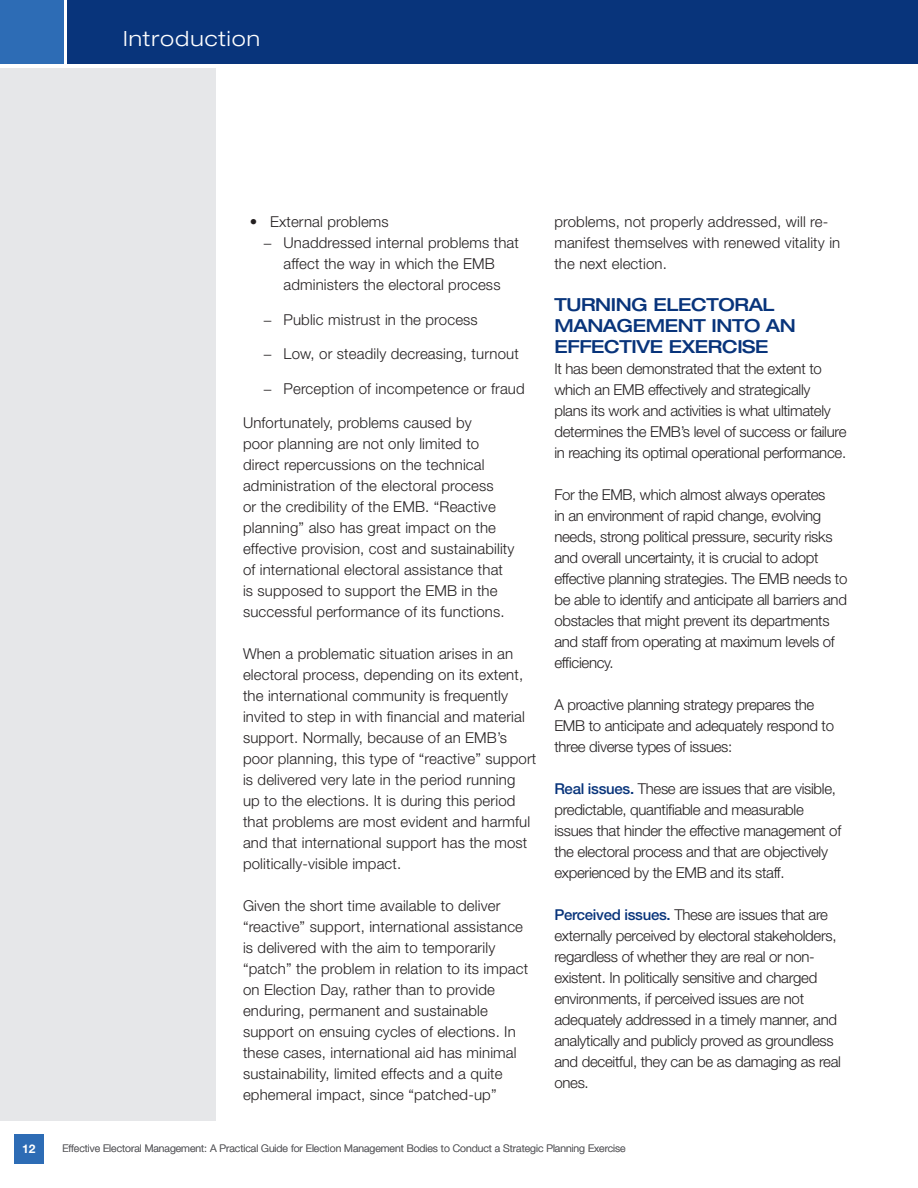
<style>
.page{position:relative;width:918px;height:1188px;background:#fff}
.page>*{position:absolute;margin:0;border:0;box-sizing:border-box;transform-origin:0 0}
.t1{font:300 expanded 21px "Helvetica Neue LT Std";letter-spacing:.05em;color:#fff}
.Header2{font:500 expanded 18px/21px "Helvetica Neue LT Std";letter-spacing:-.02em;color:#08347b}
.Body_Text{font:300 15px/21px "Helvetica Neue LT Std";letter-spacing:.01em;color:#231f20}
.Body_Text-2{font:300 15px/21px "Helvetica Neue LT Std";letter-spacing:-.02em;color:#231f20}
.Bullets_2nd_level{font:300 15px/21px "Helvetica Neue LT Std";letter-spacing:.01em;color:#231f20;text-align:center}
.Bullets{font:300 15px "Helvetica Neue LT Std";letter-spacing:.01em;color:#231f20}
.t2{font:700 12px "Helvetica Neue LT Std";color:#fff}
.t3{font:300 10.5px "Helvetica Neue LT Std";color:#636366}
.s1{font-weight:500;color:#08347b}
</style>
<div class="page">
<div style="left:0;top:68px;width:216px;height:1053px;background:#e6e7e9"></div>
<div style="left:0;top:0;width:63px;height:64px;background:#2d6cb5"></div>
<div style="left:68px;top:0;width:850px;height:64px;background:#08347b"></div>
<div style="left:14px;top:1135px;width:30px;height:29px;background:#2d6cb5"></div>
<h1 class="t1" style="left:123px;top:26px;width:139px">Introduction</h1>
<h1 class="t1" style="left:123px;top:26px;width:90px">Preface</h1>
<p class="Bullets" style="left:250px;top:213px;width:141px">• External problems</p>
<p class="Bullets_2nd_level" style="left:263px;top:232px;width:257px">− Unaddressed internal problems that affect the way in which the EMB administers the electoral process</p>
<p class="Bullets_2nd_level" style="left:263px;top:309px;width:216px">− Public mistrust in the process</p>
<p class="Bullets_2nd_level" style="left:263px;top:343px;width:257px">− Low, or steadily decreasing, turnout</p>
<p class="Bullets_2nd_level" style="left:263px;top:378px;width:263px">− Perception of incompetence or fraud</p>
<p class="Body_Text" style="left:243px;top:412px;width:273px">Unfortunately, problems caused by<br>poor planning are not only limited to direct repercussions on the technical administration of the electoral process<br>or the credibility of the EMB. “Reactive planning” also has great impact on the effective provision, cost and sustainability of international electoral assistance that is supposed to support the EMB in the successful performance of its functions.</p>
<p class="Body_Text" style="left:243px;top:643px;width:295px">When a problematic situation arises in an electoral process, depending on its extent, the international community is frequently invited to step in with financial and material support. Normally, because of an EMB’s poor planning, this type of “reactive” support is delivered very late in the period running<br>up to the elections. It is during this period that problems are most evident and harmful and that international support has the most politically-visible impact.</p>
<p class="Body_Text" style="left:243px;top:895px;width:287px">Given the short time available to deliver “reactive” support, international assistance is delivered with the aim to temporarily “patch” the problem in relation to its impact on Election Day, rather than to provide enduring, permanent and sustainable support on ensuing cycles of elections. In these cases, international aid has minimal sustainability, limited effects and a quite ephemeral impact, since “patched-up”</p>
<p class="Body_Text" style="left:554px;top:211px;width:287px">problems, not properly addressed, will re&shy;manifest themselves with renewed vitality in the next election.</p>
<p class="Header2" style="left:554px;top:294px;width:243px">TURNING ELECTORAL<br>MANAGEMENT INTO AN<br>EFFECTIVE EXERCISE</p>
<p class="Body_Text-2" style="left:554px;top:358px;width:294px">It has been demonstrated that the extent to which an EMB effectively and strategically plans its work and activities is what ultimately determines the EMB’s level of success or failure in reaching its optimal operational performance.</p>
<p class="Body_Text-2" style="left:554px;top:484px;width:294px">For the EMB, which almost always operates<br>in an environment of rapid change, evolving needs, strong political pressure, security risks and overall uncertainty, it is crucial to adopt effective planning strategies. The EMB needs to be able to identify and anticipate all barriers and obstacles that might prevent its departments and staff from operating at maximum levels of efficiency.</p>
<p class="Body_Text-2" style="left:554px;top:694px;width:281px">A proactive planning strategy prepares the<br>EMB to anticipate and adequately respond to three diverse types of issues:</p>
<p class="Body_Text-2" style="left:554px;top:778px;width:288px"><span class="s1">Real issues.</span> These are issues that are visible, predictable, quantifiable and measurable issues that hinder the effective management of the electoral process and that are objectively experienced by the EMB and its staff.</p>
<p class="Body_Text-2" style="left:554px;top:904px;width:288px"><span class="s1">Perceived issues.</span> These are issues that are externally perceived by electoral stakeholders, regardless of whether they are real or non&shy;existent. In politically sensitive and charged environments, if perceived issues are not adequately addressed in a timely manner, and analytically and publicly proved as groundless and deceitful, they can be as damaging as real ones.</p>
<p class="t2" style="left:22px;top:1142px;width:15px">12</p>
<p class="t3" style="left:62px;top:1142px;width:565px">Effective Electoral Management: A Practical Guide for Election Management Bodies to Conduct a Strategic Planning Exercise</p>
</div>
